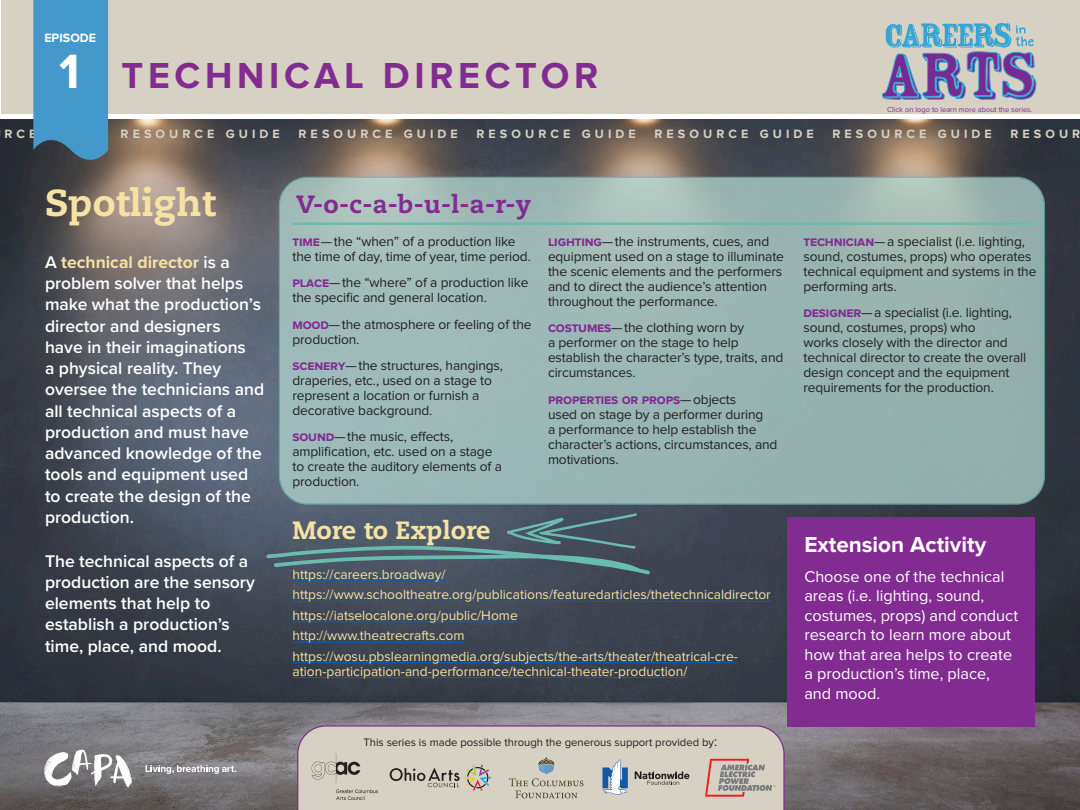
<style>
.page{position:relative;width:1080px;height:810px;background:#fff}
.page>*{position:absolute;margin:0;border:0;box-sizing:border-box;transform-origin:0 0}
.t1{font:700 50px "Proxima Nova";color:#fff}
.t2{font:700 37.5px "Proxima Nova";letter-spacing:.125em;color:#822b91}
.t3{font:800 37.5px "Caecilia";color:#f5e2a4}
.t4{font:800 25px "Caecilia";color:#822b91}
.t5{font:800 25px "Caecilia";color:#f5e2a4}
.t6{font:700 22.5px "Proxima Nova";color:#fff}
.t7{font:600 17.5px/21.2px "Proxima Nova";color:#fff}
.t8{font:16.25px/19.5px "Proxima Nova";color:#fff}
.t9{font:13.75px/15px "Proxima Nova";letter-spacing:-.01em;color:#231f20}
.t10{font:13.75px/14.9px "Proxima Nova";color:#f5e2a4}
.t11{font:700 12.5px "Proxima Nova";letter-spacing:.325em;color:#d6d1c3}
.t12{font:700 12.5px "Proxima Nova";color:#fff}
.t13{font:11.25px "Proxima Nova";color:#231f20}
.t14{font:7.5px "Proxima Nova";color:#822b91}
.s1{font-weight:700;color:#f5e2a4}
.s2{font-weight:700;color:#822b91}
.s3{font-size:13.75px}
</style>
<div class="page">
<img style="left:0;top:119px;width:1080px;height:691px">
<div style="left:1px;top:0;width:1079px;height:114px;background:#d6d1c3"></div>
<svg style="left:882px;top:23px;width:154px;height:77px"></svg>
<div style="left:297px;top:725px;width:488px;height:85px;background:#d6d1c3"></div>
<svg style="left:602px;top:760px;width:26px;height:35px"></svg>
<svg style="left:635px;top:771px;width:54px;height:14px"></svg>
<img style="left:310px;top:754px;width:71px;height:47px">
<svg style="left:390px;top:764px;width:101px;height:26px;background:#b9b3a7"></svg>
<svg style="left:509px;top:757px;width:75px;height:41px;background:#c4c1b3"></svg>
<svg style="left:705px;top:759px;width:71px;height:38px;background:#c0aca4"></svg>
<svg style="left:33px;top:0;width:75px;height:172px;background:#448cb9"></svg>
<svg style="left:146px;top:765px;width:90px;height:9px"></svg>
<svg style="left:44px;top:750px;width:88px;height:37px"></svg>
<div style="left:788px;top:518px;width:247px;height:209px;background:#822b91"></div>
<div style="left:279px;top:177px;width:765px;height:327px;background:linear-gradient(to bottom,#a3bcb6,#95b3b2);border-radius:28px"></div>
<hr style="left:292px;top:222px;width:743px;height:3px;background:#6abcaf">
<hr style="left:292px;top:581px;width:154px;height:1px;background:#0563c1">
<hr style="left:292px;top:601px;width:479px;height:1px;background:#0563c1">
<hr style="left:292px;top:622px;width:226px;height:1px;background:#0563c1">
<hr style="left:292px;top:642px;width:173px;height:1px;background:#0563c1">
<hr style="left:292px;top:662px;width:446px;height:1px;background:#0563c1">
<hr style="left:292px;top:677px;width:395px;height:1px;background:#0563c1">
<svg style="left:264px;top:515px;width:388px;height:62px;background:#4e626d"></svg>
<p class="t12" style="left:44px;top:31px;width:53px">EPISODE</p>
<p class="t1" style="left:59px;top:43px;width:22px">1</p>
<p class="t2" style="left:121px;top:54px;width:478px">TECHNICAL DIRECTOR</p>
<p class="t14" style="left:887px;top:105px;width:147px">Click on logo to learn more about the series.</p>
<p class="t11" style="left:121px;top:126px;width:161px">RESOURCE GUIDE</p>
<p class="t11" style="left:299px;top:126px;width:161px">RESOURCE GUIDE</p>
<p class="t11" style="left:477px;top:126px;width:161px">RESOURCE GUIDE</p>
<p class="t11" style="left:655px;top:126px;width:161px">RESOURCE GUIDE</p>
<p class="t11" style="left:832px;top:126px;width:161px">RESOURCE GUIDE</p>
<p class="t11" style="left:1010px;top:126px;width:71px">RESOUR</p>
<p class="t3" style="left:45px;top:180px;width:172px">Spotlight</p>
<p class="t7" style="left:45px;top:251px;width:221px">A <span class="s1">technical director</span> is a problem solver that helps make what the production’s director and designers<br>have in their imaginations<br>a physical reality. They oversee the technicians and all technical aspects of a production and must have advanced knowledge of the tools and equipment used to create the design of the production.</p>
<p class="t7" style="left:45px;top:550px;width:211px">The technical aspects of a production are the sensory elements that help to establish a production’s time, place, and mood.</p>
<p class="t4" style="left:296px;top:189px;width:236px">V-o-c-a-b-u-l-a-r-y</p>
<p class="t9" style="left:292px;top:234px;width:240px"><span class="s2">time</span>—the “when” of a production like the time of day, time of year, time period.</p>
<p class="t9" style="left:292px;top:276px;width:238px"><span class="s2">place</span>—the “where” of a production like the specific and general location.</p>
<p class="t9" style="left:292px;top:317px;width:241px"><span class="s2">mood</span>—the atmosphere or feeling of the production.</p>
<p class="t9" style="left:292px;top:358px;width:212px"><span class="s2">scenery</span>—the structures, hangings, draperies, etc., used on a stage to represent a location or furnish a decorative background.</p>
<p class="t9" style="left:292px;top:429px;width:211px"><span class="s2">sound</span>—the music, effects, amplification, etc. used on a stage to create the auditory elements of a production.</p>
<p class="t9" style="left:548px;top:234px;width:238px"><span class="s2">lighting</span>—the instruments, cues, and equipment used on a stage to illuminate the scenic elements and the performers and to direct the audience’s attention throughout the performance.</p>
<p class="t9" style="left:548px;top:321px;width:237px"><span class="s2">costumes</span>—the clothing worn by<br>a performer on the stage to help establish the character’s type, traits, and circumstances.</p>
<p class="t9" style="left:548px;top:392px;width:231px"><span class="s2">properties or props</span>—objects<br>used on stage by a performer during<br>a performance to help establish the character’s actions, circumstances, and motivations.</p>
<p class="t5" style="left:292px;top:515px;width:199px">More to Explore</p>
<p class="t10" style="left:292px;top:567px;width:155px">https://careers.broadway/</p>
<p class="t10" style="left:292px;top:588px;width:480px">https://www.schooltheatre.org/publications/featuredarticles/thetechnicaldirector</p>
<p class="t10" style="left:292px;top:608px;width:227px">https://iatselocalone.org/public/Home</p>
<p class="t10" style="left:292px;top:629px;width:174px">http://www.theatrecrafts.com</p>
<p class="t10" style="left:292px;top:649px;width:447px">https://wosu.pbslearningmedia.org/subjects/the-arts/theater/theatrical-cre&shy;ation-participation-and-performance/technical-theater-production/</p>
<p class="t13" style="left:363px;top:736px;width:355px">This series is made possible through the generous support provided by<span class="s3">:</span></p>
<p class="t9" style="left:803px;top:234px;width:235px"><span class="s2">technician</span>—a specialist (i.e. lighting, sound, costumes, props) who operates technical equipment and systems in the performing arts.</p>
<p class="t9" style="left:803px;top:306px;width:224px"><span class="s2">designer</span>—a specialist (i.e. lighting, sound, costumes, props) who<br>works closely with the director and technical director to create the overall design concept and the equipment requirements for the production.</p>
<p class="t6" style="left:804px;top:532px;width:184px">Extension Activity</p>
<p class="t8" style="left:804px;top:567px;width:215px">Choose one of the technical areas (i.e. lighting, sound, costumes, props) and conduct research to learn more about how that area helps to create a production’s time, place, and mood.</p>
</div>
